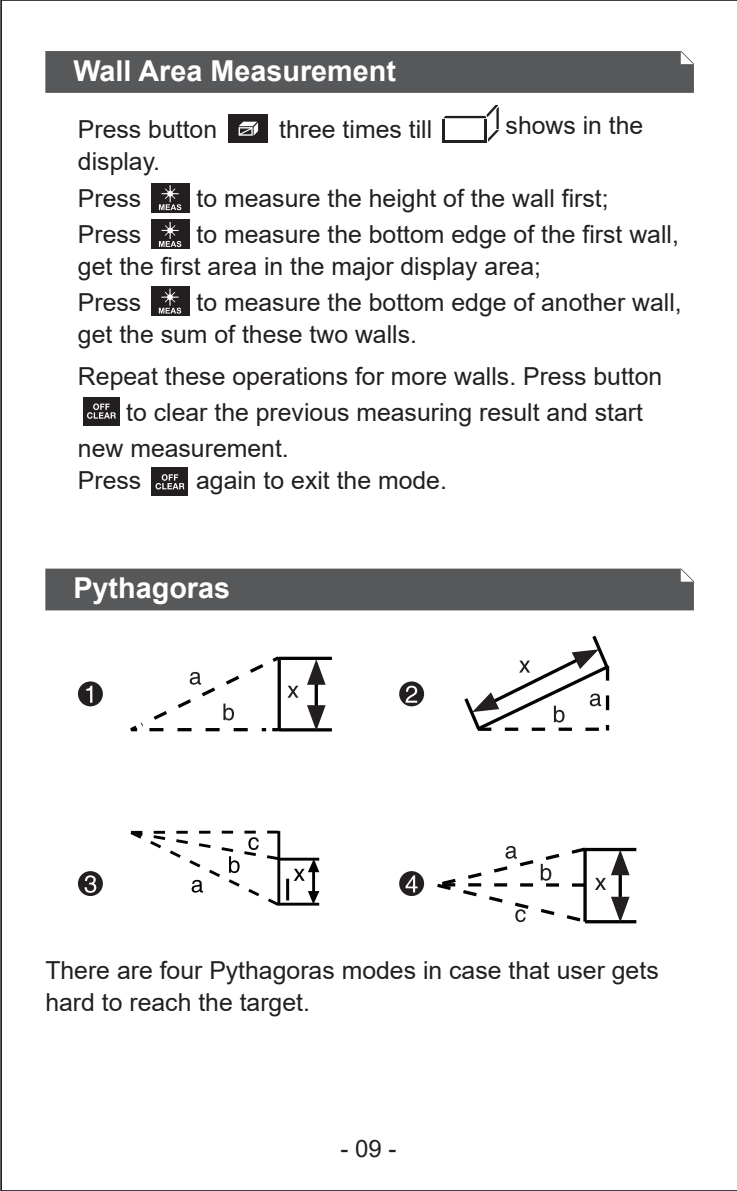
<style>
.page{position:relative;width:737px;height:1191px;background:#fff}
.page>*{position:absolute;margin:0;border:0;box-sizing:border-box;transform-origin:0 0}
.t1{font:700 28.8px "Arial";color:#fff}
.t2{font:24.8px/32px "Arial";color:#231f20}
.t3{font:24px "Arial";color:#231f20}
.s1{font-family:"Adobe Song Std";font-weight:300}
</style>
<div class="page">
<div style="left:45px;top:568px;width:649px;height:42px;background:#57585a"></div>
<div style="left:228px;top:114px;width:40px;height:29px;background:#231f20"></div>
<svg style="left:239px;top:122px;width:19px;height:14px"></svg>
<div style="left:151px;top:183px;width:38px;height:29px;background:#231f20"></div>
<svg style="left:159px;top:185px;width:22px;height:25px"></svg>
<div style="left:151px;top:220px;width:38px;height:29px;background:#231f20"></div>
<svg style="left:159px;top:222px;width:22px;height:25px"></svg>
<div style="left:151px;top:286px;width:38px;height:30px;background:#231f20"></div>
<svg style="left:159px;top:289px;width:22px;height:25px"></svg>
<div style="left:45px;top:51px;width:649px;height:42px;background:#57585a"></div>
<div style="left:83px;top:397px;width:37px;height:28px;background:#231f20"></div>
<svg style="left:87px;top:403px;width:29px;height:16px"></svg>
<div style="left:152px;top:468px;width:36px;height:28px;background:#231f20"></div>
<svg style="left:156px;top:474px;width:28px;height:15px"></svg>
<svg style="left:464px;top:635px;width:146px;height:96px"></svg>
<svg style="left:299px;top:656px;width:33px;height:4px"></svg>
<hr style="left:279px;top:728px;width:53px;height:3px;background:#030303">
<hr style="left:315px;top:678px;width:3px;height:33px;background:#030303">
<svg style="left:307px;top:659px;width:19px;height:26px"></svg>
<svg style="left:307px;top:705px;width:19px;height:25px"></svg>
<svg style="left:130px;top:656px;width:169px;height:76px"></svg>
<hr style="left:585px;top:848px;width:51px;height:3px;background:#030303">
<hr style="left:585px;top:920px;width:51px;height:3px;background:#030303">
<hr style="left:619px;top:869px;width:3px;height:33px;background:#030303">
<svg style="left:595px;top:850px;width:35px;height:40px"></svg>
<svg style="left:611px;top:896px;width:19px;height:26px"></svg>
<svg style="left:437px;top:846px;width:152px;height:78px"></svg>
<div style="left:78px;top:681px;width:25px;height:25px;background:#231f20;border-radius:50%"></div>
<svg style="left:86px;top:685px;width:6px;height:17px"></svg>
<div style="left:399px;top:681px;width:25px;height:25px;background:#231f20;border-radius:50%"></div>
<svg style="left:406px;top:685px;width:11px;height:17px"></svg>
<div style="left:78px;top:871px;width:25px;height:25px;background:#231f20;border-radius:50%"></div>
<svg style="left:85px;top:875px;width:11px;height:18px"></svg>
<div style="left:399px;top:871px;width:25px;height:25px;background:#231f20;border-radius:50%"></div>
<svg style="left:406px;top:875px;width:12px;height:17px"></svg>
<hr style="left:442px;top:119px;width:2px;height:24px;background:#231f20">
<hr style="left:446px;top:140px;width:41px;height:3px;background:#231f20">
<svg style="left:443px;top:105px;width:56px;height:37px"></svg>
<hr style="left:286px;top:878px;width:3px;height:22px;background:#030303">
<hr style="left:279px;top:902px;width:40px;height:3px;background:#030303">
<hr style="left:279px;top:857px;width:40px;height:3px;background:#030303">
<hr style="left:312px;top:865px;width:3px;height:33px;background:#030303">
<svg style="left:130px;top:830px;width:152px;height:76px"></svg>
<svg style="left:308px;top:891px;width:11px;height:12px"></svg>
<svg style="left:294px;top:860px;width:25px;height:21px"></svg>
<p class="t1" style="left:73px;top:52px;width:324px">Wall Area Measurement</p>
<p class="t2" style="left:78px;top:113px;width:141px">Press button</p>
<p class="t2" style="left:279px;top:113px;width:154px">three times till</p>
<p class="t2" style="left:506px;top:109px;width:139px">shows in the</p>
<p class="t2" style="left:78px;top:142px;width:84px;line-height:37.2px">display.<br>Press</p>
<p class="t2" style="left:197px;top:182px;width:414px">to measure the height of the wall first;</p>
<p class="t2" style="left:78px;top:218px;width:603px;text-indent:119px">to measure the bottom edge of the first wall, get the first area in the major display area;</p>
<p class="t2" style="left:78px;top:286px;width:65px">Press</p>
<p class="t2" style="left:78px;top:218px;width:65px">Press</p>
<p class="t2" style="left:78px;top:286px;width:605px;text-indent:119px">to measure the bottom edge of another wall, get the sum of these two walls.</p>
<p class="t2" style="left:78px;top:360px;width:586px">Repeat these operations for more walls. Press button</p>
<p class="t2" style="left:126px;top:396px;width:518px">to clear the previous measuring result and start</p>
<p class="t2" style="left:78px;top:432px;width:212px">new measurement.</p>
<p class="t2" style="left:78px;top:464px;width:371px">Press<span class="s1">　　</span> again to exit the mode.</p>
<p class="t1" style="left:73px;top:569px;width:158px">Pythagoras</p>
<p class="t2" style="left:45px;top:954px;width:615px">There are four Pythagoras modes in case that user gets hard to reach the target.</p>
<p class="t3" style="left:340px;top:1132px;width:58px">- 09 -</p>
</div>
